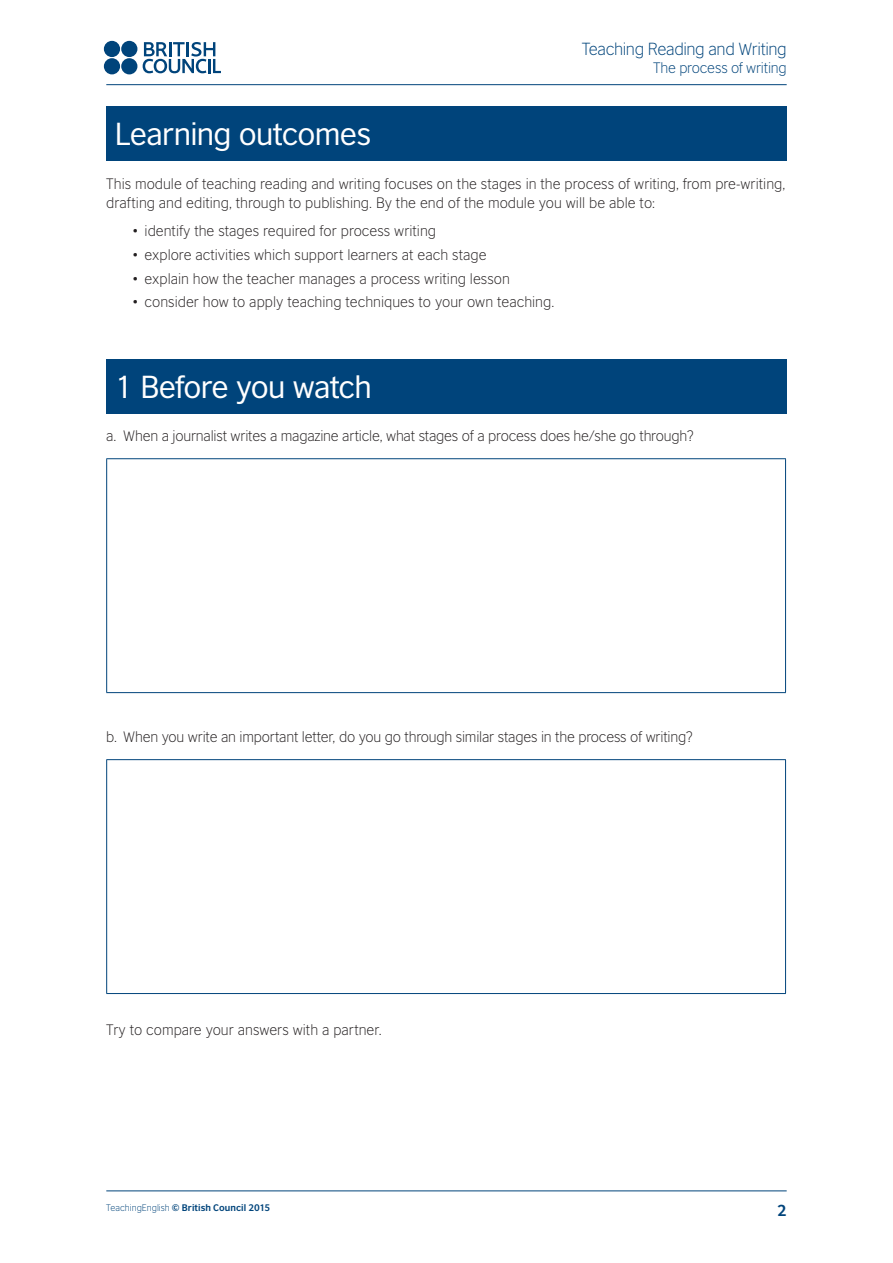
<style>
.page{position:relative;width:893px;height:1263px;background:#fff}
.page>*{position:absolute;margin:0;border:0;box-sizing:border-box;transform-origin:0 0}
.t1{font:30px "British Council Sans";letter-spacing:-.02em;color:#fff}
.t2{font:300 16.5px "British Council Sans";letter-spacing:-.02em;color:#00447b}
.PAGE_NUMBER{font:700 15px "British Council Sans";color:#00447b}
._4_00_BODY{font:300 14.25px/19.5px "British Council Sans";color:#231f20}
._4_03_BODY_INDENT_9{font:300 14.25px "British Council Sans";letter-spacing:-.015em;color:#231f20}
.t3{font:300 14.25px "British Council Sans";letter-spacing:-.015em;color:#00447b}
.t4{font:700 9px "British Council Sans";letter-spacing:.005em;color:#00447b}
.s1{font-weight:300}
</style>
<div class="page">
<div style="left:106px;top:106px;width:681px;height:55px;background:#00447b"></div>
<div style="left:106px;top:359px;width:681px;height:54px;background:#00447b"></div>
<hr style="left:106px;top:458px;width:680px;height:1px;background:#00447b">
<hr style="left:106px;top:459px;width:1px;height:233px;background:#00447b">
<hr style="left:785px;top:459px;width:1px;height:233px;background:#00447b">
<hr style="left:106px;top:692px;width:680px;height:1px;background:#00447b">
<hr style="left:106px;top:759px;width:680px;height:1px;background:#00447b">
<hr style="left:106px;top:760px;width:1px;height:233px;background:#00447b">
<hr style="left:785px;top:760px;width:1px;height:233px;background:#00447b">
<hr style="left:106px;top:993px;width:680px;height:1px;background:#00447b">
<hr style="left:106px;top:84px;width:681px;height:1px;background:#00447b">
<svg style="left:143px;top:42px;width:78px;height:31px"></svg>
<div style="left:104px;top:41px;width:16px;height:16px;background:#00447b;border-radius:50%"></div>
<div style="left:121px;top:41px;width:16px;height:16px;background:#00447b;border-radius:50%"></div>
<div style="left:104px;top:58px;width:16px;height:16px;background:#00447b;border-radius:50%"></div>
<div style="left:121px;top:58px;width:16px;height:16px;background:#00447b;border-radius:50%"></div>
<hr style="left:106px;top:1190px;width:681px;height:1px;background:#00447b">
<p class="t2" style="left:582px;top:40px;width:206px">Teaching Reading and Writing</p>
<p class="t3" style="left:653px;top:60px;width:135px">The process of writing</p>
<p class="t1" style="left:115px;top:117px;width:258px">Learning outcomes</p>
<p class="_4_00_BODY" style="left:106px;top:174px;width:680px">This module of teaching reading and writing focuses on the stages in the process of writing, from pre-writing, drafting and editing, through to publishing. By the end of the module you will be able to:</p>
<p class="_4_00_BODY" style="left:132px;top:221px;width:306px">• identify the stages required for process writing</p>
<p class="_4_00_BODY" style="left:132px;top:245px;width:356px">• explore activities which support learners at each stage</p>
<p class="_4_00_BODY" style="left:132px;top:269px;width:380px">• explain how the teacher manages a process writing lesson</p>
<p class="_4_00_BODY" style="left:132px;top:292px;width:424px">• consider how to apply teaching techniques to your own teaching.</p>
<p class="t1" style="left:115px;top:369px;width:258px">1 Before you watch</p>
<p class="_4_03_BODY_INDENT_9" style="left:106px;top:428px;width:589px">a. When a journalist writes a magazine article, what stages of a process does he/she go through?</p>
<p class="_4_03_BODY_INDENT_9" style="left:106px;top:729px;width:588px">b. When you write an important letter, do you go through similar stages in the process of writing?</p>
<p class="_4_00_BODY" style="left:106px;top:1020px;width:277px">Try to compare your answers with a partner.</p>
<p class="t4" style="left:106px;top:1202px;width:165px"><span class="s1">TeachingEnglish</span> © British Council 2015</p>
<p class="PAGE_NUMBER" style="left:777px;top:1201px;width:11px">2</p>
</div>
